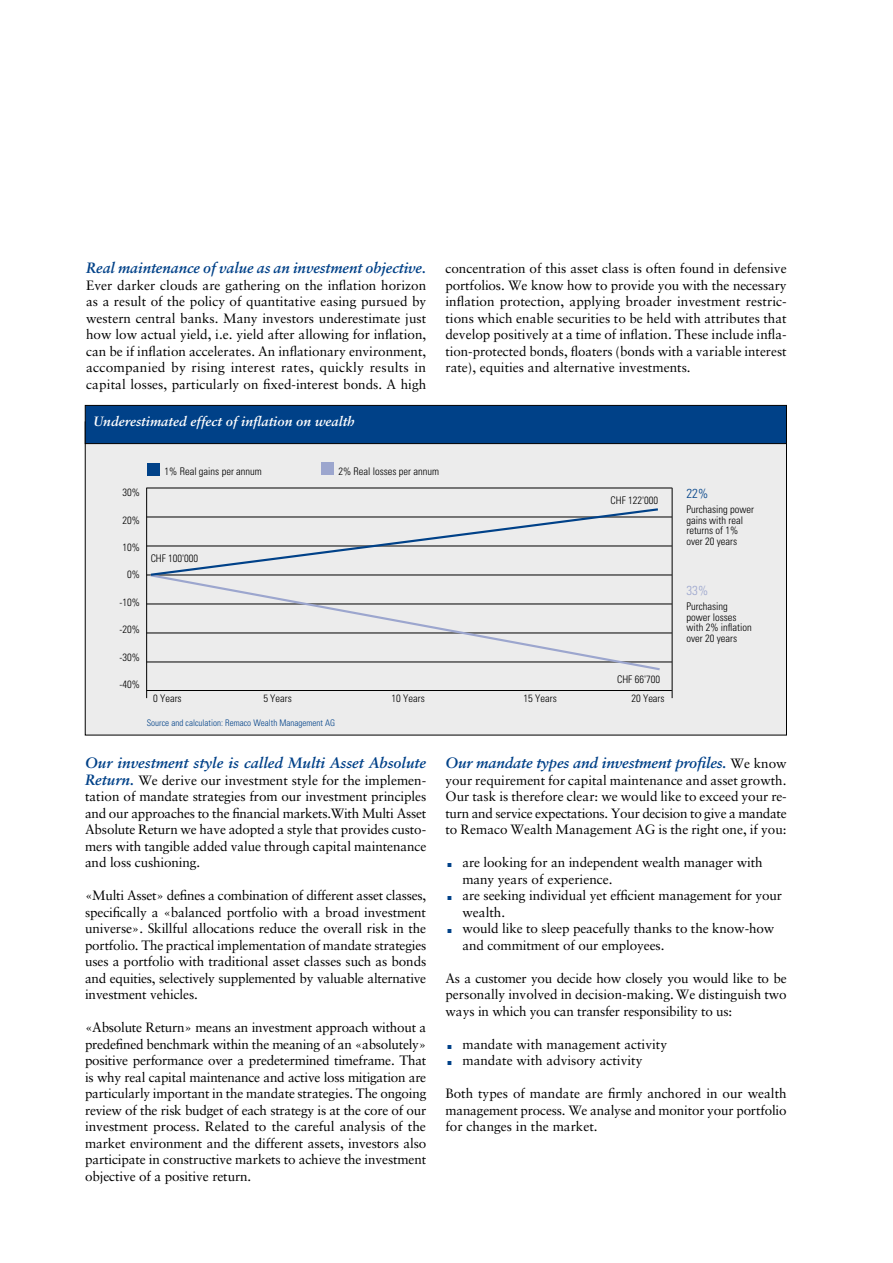
<style>
.page{position:relative;width:893px;height:1263px;background:#fff}
.page>*{position:absolute;margin:0;border:0;box-sizing:border-box;transform-origin:0 0}
.t1{font:700 30px "Univers";color:#004188}
.t2{font:italic 700 15px "Sabon";letter-spacing:-.005em;color:#004188}
.t3{font:13.5px/16.5px "Sabon";letter-spacing:-.01em;color:#000;text-align:justify}
.t4{font:italic 700 13.5px "Sabon";color:#fff}
.t5{font:300 condensed 13.05px "Univers";color:#004188}
.t6{font:300 condensed 13.05px "Univers";color:#9ca6ce}
.t7{font:300 condensed 10.5px/10.5px "Univers";color:#000}
.t8{font:300 condensed 9px "Univers";color:#004188}
.s1{font-weight:700;font-style:italic;font-size:15px;color:#004188}
.s2{font-weight:400;font-style:normal;font-size:13.5px;color:#000}
</style>
<div class="page">
<div style="left:85px;top:422px;width:702px;height:313px;background:#ececec"></div>
<div style="left:85px;top:405px;width:702px;height:39px;background:#004188;border:1px solid #000"></div>
<div style="left:321px;top:463px;width:13px;height:12px;background:#9ca6ce"></div>
<div style="left:147px;top:463px;width:12px;height:12px;background:#004188"></div>
<hr style="left:146px;top:488px;width:1px;height:210px;background:#000">
<hr style="left:672px;top:488px;width:1px;height:210px;background:#000">
<hr style="left:147px;top:546px;width:525px;height:1px;background:#000">
<hr style="left:147px;top:575px;width:525px;height:1px;background:#000">
<hr style="left:147px;top:604px;width:525px;height:1px;background:#000">
<hr style="left:147px;top:633px;width:525px;height:1px;background:#000">
<hr style="left:147px;top:662px;width:525px;height:1px;background:#000">
<hr style="left:147px;top:517px;width:525px;height:1px;background:#000">
<hr style="left:147px;top:488px;width:525px;height:1px;background:#000">
<hr style="left:147px;top:690px;width:525px;height:1px;background:#000">
<svg style="left:148px;top:574px;width:514px;height:97px"></svg>
<svg style="left:149px;top:508px;width:511px;height:69px"></svg>
<p class="t2" style="left:86px;top:259px;width:341px">Real maintenance of value as an investment objective.</p>
<p class="t3" style="left:86px;top:277px;width:342px">Ever darker clouds are gathering on the inflation horizon as a result of the policy of quantitative easing pursued by western central banks. Many investors underestimate just how low actual yield, i.e. yield after allowing for inflation, can be if inflation accelerates. An inflationary environment, accompanied by rising interest rates, quickly results in capital losses, particularly on fixed-interest bonds. A high</p>
<p class="t4" style="left:94px;top:413px;width:263px">Underestimated effect of inflation on wealth</p>
<p class="t3" style="left:445px;top:260px;width:343px">concentration of this asset class is often found in defensive portfolios. We know how to provide you with the necessary inflation protection, applying broader investment restric&shy;tions which enable securities to be held with attributes that develop positively at a time of inflation. These include infla&shy;tion-protected bonds, floaters (bonds with a variable interest rate), equities and alternative investments.</p>
<p class="t7" style="left:123px;top:487px;width:19px">30%</p>
<p class="t7" style="left:123px;top:515px;width:19px">20%</p>
<p class="t7" style="left:123px;top:542px;width:19px">10%</p>
<p class="t7" style="left:127px;top:569px;width:14px">0%</p>
<p class="t7" style="left:120px;top:597px;width:22px">-10%</p>
<p class="t7" style="left:120px;top:624px;width:22px">-20%</p>
<p class="t7" style="left:120px;top:652px;width:22px">-30%</p>
<p class="t7" style="left:120px;top:679px;width:22px">-40%</p>
<p class="t7" style="left:165px;top:466px;width:99px">1% Real gains per annum</p>
<p class="t7" style="left:338px;top:466px;width:102px">2% Real losses per annum</p>
<p class="t7" style="left:151px;top:553px;width:49px">CHF 100'000</p>
<p class="t7" style="left:611px;top:495px;width:49px">CHF 122'000</p>
<p class="t7" style="left:617px;top:674px;width:44px">CHF 66'700</p>
<p class="t7" style="left:153px;top:693px;width:30px">0 Years</p>
<p class="t7" style="left:263px;top:693px;width:30px">5 Years</p>
<p class="t7" style="left:391px;top:693px;width:35px">10 Years</p>
<p class="t7" style="left:523px;top:693px;width:35px">15 Years</p>
<p class="t7" style="left:631px;top:693px;width:35px">20 Years</p>
<p class="t8" style="left:147px;top:717px;width:190px">Source and calculation: Remaco Wealth Management AG</p>
<p class="t5" style="left:686px;top:486px;width:23px">22%</p>
<p class="t7" style="left:686px;top:504px;width:69px">Purchasing power gains with real returns of 1% over 20 years</p>
<p class="t6" style="left:686px;top:583px;width:23px">33%</p>
<p class="t7" style="left:686px;top:601px;width:67px">Purchasing power losses with 2% inflation over 20 years</p>
<p class="t2" style="left:85px;top:754px;width:343px">Our investment style is called Multi Asset Absolute</p>
<p class="t3" style="left:85px;top:772px;width:343px"><span class="s1">Return.</span> We derive our investment style for the implemen&shy;tation of mandate strategies from our investment principles and our approaches to the financial markets.With Multi Asset Absolute Return we have adopted a style that provides custo&shy;mers with tangible added value through capital maintenance and loss cushioning.</p>
<p class="t3" style="left:85px;top:887px;width:343px">«Multi Asset» defines a combination of different asset classes, specifically a «balanced portfolio with a broad investment universe». Skillful allocations reduce the overall risk in the portfolio. The practical implementation of mandate strategies uses a portfolio with traditional asset classes such as bonds and equities, selectively supplemented by valuable alternative investment vehicles.</p>
<p class="t3" style="left:85px;top:1019px;width:343px">«Absolute Return» means an investment approach without a predefined benchmark within the meaning of an «absolutely» positive performance over a predetermined timeframe. That is why real capital maintenance and active loss mitigation are particularly important in the mandate strategies. The ongoing review of the risk budget of each strategy is at the core of our investment process. Related to the careful analysis of the market environment and the different assets, investors also participate in constructive markets to achieve the investment objective of a positive return.</p>
<p class="t2" style="left:445px;top:754px;width:343px">Our mandate types and investment profiles. <span class="s2">We know</span></p>
<p class="t3" style="left:445px;top:772px;width:343px">your requirement for capital maintenance and asset growth.<br>Our task is therefore clear: we would like to exceed your re&shy;turn and service expectations. Your decision to give a mandate to Remaco Wealth Management AG is the right one, if you:</p>
<h1 class="t1" style="left:445px;top:839px;width:10px">.</h1>
<p class="t3" style="left:462px;top:854px;width:302px">are looking for an independent wealth manager with many years of experience.</p>
<h1 class="t1" style="left:445px;top:872px;width:10px">.</h1>
<p class="t3" style="left:462px;top:887px;width:321px">are seeking individual yet efficient management for your wealth.</p>
<h1 class="t1" style="left:445px;top:905px;width:10px">.</h1>
<p class="t3" style="left:462px;top:920px;width:313px">would like to sleep peacefully thanks to the know-how and commitment of our employees.</p>
<p class="t3" style="left:445px;top:970px;width:343px">As a customer you decide how closely you would like to be personally involved in decision-making. We distinguish two ways in which you can transfer responsibility to us:</p>
<h1 class="t1" style="left:445px;top:1021px;width:10px">.</h1>
<p class="t3" style="left:462px;top:1036px;width:206px">mandate with management activity</p>
<h1 class="t1" style="left:445px;top:1037px;width:10px">.</h1>
<p class="t3" style="left:462px;top:1052px;width:182px">mandate with advisory activity</p>
<p class="t3" style="left:445px;top:1085px;width:343px">Both types of mandate are firmly anchored in our wealth management process. We analyse and monitor your portfolio for changes in the market.</p>
</div>
